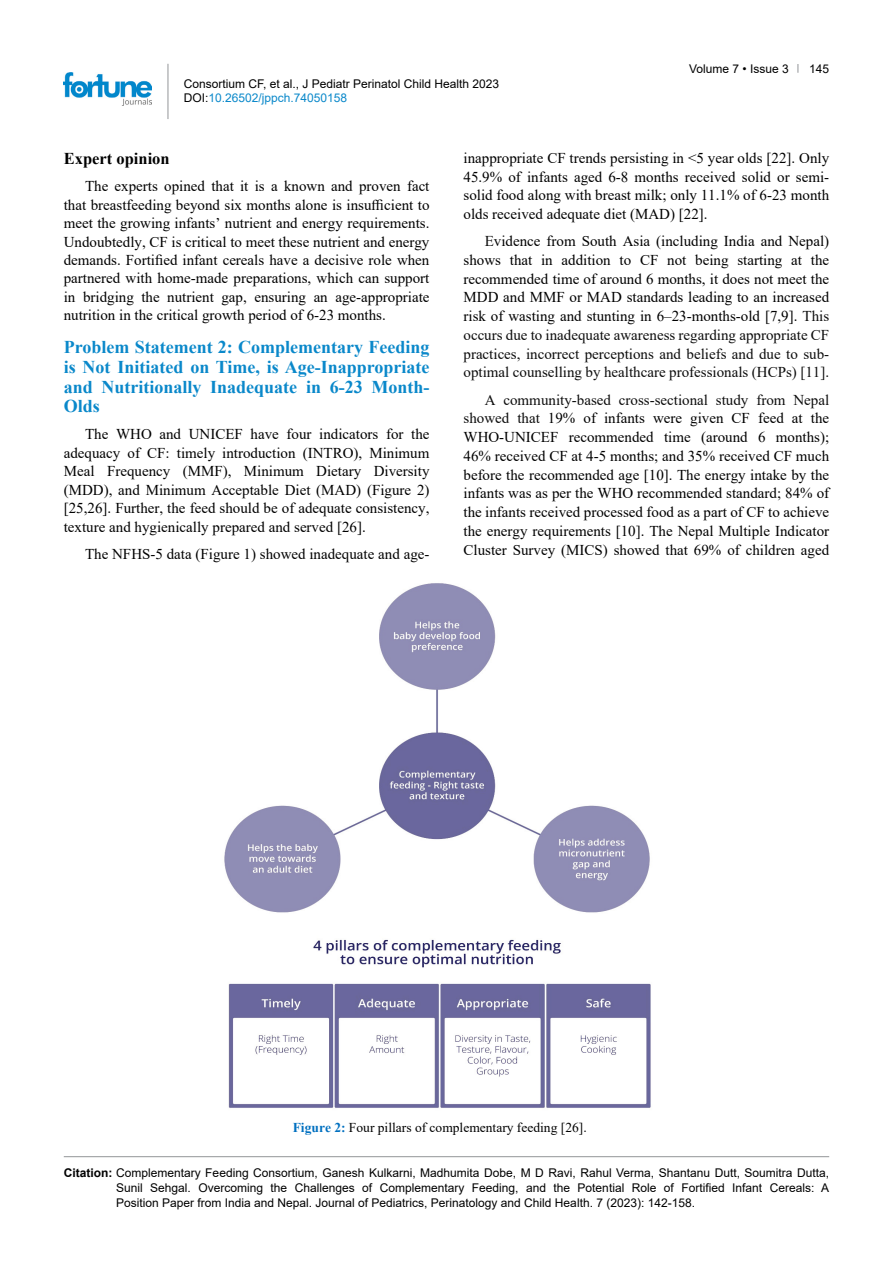
<style>
.page{position:relative;width:893px;height:1263px;background:#fff}
.page>*{position:absolute;margin:0;border:0;box-sizing:border-box;transform-origin:0 0}
.t1{font:700 18px/19.8px "Times New Roman";color:#0a88ca;text-align:justify}
.t2{font:700 16.5px "Times New Roman";color:#000}
.t3{font:15px/18.5px "Times New Roman";color:#000;text-align:justify}
.t4{font:13.5px "Times New Roman";color:#000}
.t5{font:12px/15px "Arial";color:#000}
.s1{color:#0a88ca}
.s2{color:#0d0d0d}
.s3{font-weight:700;color:#0070c0}
.s4{font-weight:700}
</style>
<div class="page">
<hr style="left:168px;top:64px;width:1px;height:55px;background:#939598">
<img style="left:64px;top:72px;width:88px;height:33px">
<hr style="left:64px;top:1156px;width:765px;height:1px;background:#939598">
<img style="left:224px;top:583px;width:427px;height:525px">
<p class="t5" style="left:184px;top:76px;width:317px;line-height:14.4px">Consortium CF, et al., J Pediatr Perinatol Child Health 2023<br>DOI:<span class="s1">10.26502/jppch.74050158</span></p>
<p class="t5" style="left:689px;top:61px;width:101px">Volume 7 • Issue 3</p>
<p class="t5" style="left:809px;top:61px;width:22px">145</p>
<p class="t2" style="left:64px;top:147px;width:107px">Expert opinion</p>
<p class="t3" style="left:64px;top:176px;width:367px;text-indent:21px">The experts opined that it is a known and proven fact that breastfeeding beyond six months alone is insufficient to meet the growing infants’ nutrient and energy requirements.<br>Undoubtedly, CF is critical to meet these nutrient and energy demands. Fortified infant cereals have a decisive role when partnered with home-made preparations, which can support in bridging the nutrient gap, ensuring an age-appropriate nutrition in the critical growth period of 6-23 months.</p>
<p class="t1" style="left:64px;top:336px;width:367px">Problem Statement 2: Complementary Feeding is Not Initiated on Time, is Age-Inappropriate and Nutritionally Inadequate in 6-23 Month-Olds</p>
<p class="t3" style="left:64px;top:425px;width:367px;text-indent:21px">The WHO and UNICEF have four indicators for the adequacy of CF: timely introduction (INTRO), Minimum Meal Frequency (MMF), Minimum Dietary Diversity (MDD), and Minimum Acceptable Diet (MAD) (Figure 2) [25,26]. Further, the feed should be of adequate consistency, texture and hygienically prepared and served [26].</p>
<p class="t3" style="left:85px;top:544px;width:346px">The NFHS-5 data (Figure 1) showed inadequate and age-</p>
<p class="t3" style="left:463px;top:149px;width:367px">inappropriate CF trends persisting in &lt;5 year olds [22]. Only 45.9% of infants aged 6-8 months received solid or semi&shy;solid food along with breast milk; only 11.1% of 6-23 month olds received adequate diet (MAD) [22].</p>
<p class="t3" style="left:463px;top:231px;width:367px;text-indent:21px"><span class="s2">E</span>vidence from South Asia (including India and Nepal) shows that in addition to CF not being starting at the recommended time of around 6 months, it does not meet the MDD and MMF or MAD standards leading to an increased risk of wasting and stunting in 6–23-months-old [7,9]. <span class="s2">This occurs due to inadequate awareness regarding appropriate CF practices, incorrect perceptions and beliefs and due to sub&shy;optimal counselling by healthcare professionals (HCPs) [11].</span></p>
<p class="t3" style="left:463px;top:390px;width:367px;text-indent:21px"><span class="s2">A community-based cross-sectional study from Nepal showed that</span> 19% of infants were given CF feed at the WHO-UNICEF recommended time (around 6 months); 46% received CF at 4-5 months; and 35% received CF much before the recommended age [10]. The energy intake by the infants was as per the WHO recommended standard; 84% of the infants received processed food as a part of CF to achieve the energy requirements [10]. The Nepal Multiple Indicator Cluster Survey (MICS) showed that 69% of children aged</p>
<p class="t4" style="left:293px;top:1117px;width:295px"><span class="s3">Figure 2:</span> Four pillars of complementary feeding [26].</p>
<p class="t5" style="left:116px;top:1165px;width:715px;text-align:justify;text-indent:-52px"><span class="s4">Citation:</span> Complementary Feeding Consortium, Ganesh Kulkarni, Madhumita Dobe, M D Ravi, Rahul Verma, Shantanu Dutt, Soumitra Dutta, Sunil Sehgal. Overcoming the Challenges of Complementary Feeding, and the Potential Role of Fortified Infant Cereals: A Position Paper from India and Nepal. Journal of Pediatrics, Perinatology and Child Health. 7 (2023): 142-158.</p>
</div>
